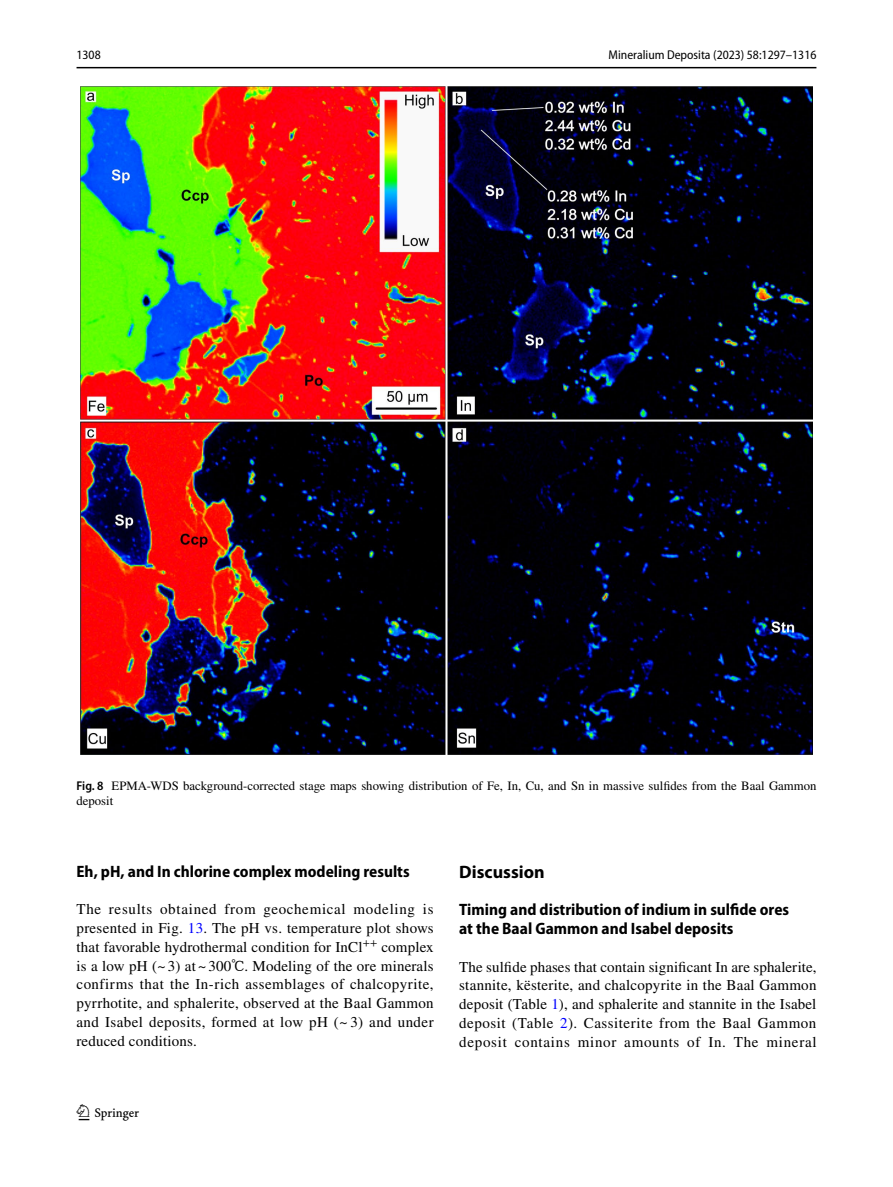
<style>
.page{position:relative;width:893px;height:1187px;background:#fff}
.page>*{position:absolute;margin:0;border:0;box-sizing:border-box;transform-origin:0 0}
.t1{font:22.5px "Springnew Regular 2";color:#000}
.t2{font:700 18px "Myriad Pro";color:#000}
.t3{font:700 semi-condensed 16.5px/18.8px "Myriad Pro";color:#000}
.t4{font:15px/18.8px "STIX";letter-spacing:.035em;color:#000;text-align:justify}
.t5{font:12.75px/15px "STIX";color:#000}
.t6{font:semi-condensed 12.75px "Myriad Pro";color:#000}
.s1{font-family:"Myriad Pro";font-weight:600;font-stretch:semi-condensed}
.s2{color:#00f}
.s3{font-family:"Code 2000"}
</style>
<div class="page">
<hr style="left:77px;top:67px;width:739px;height:1px;background:#000">
<img style="left:81px;top:87px;width:731px;height:667px">
<p class="t6" style="left:77px;top:48px;width:26px">1308</p>
<p class="t6" style="left:608px;top:48px;width:209px">Mineralium Deposita (2023) 58:1297–1316</p>
<p class="t5" style="left:77px;top:779px;width:741px"><span class="s1">Fig. 8</span> EPMA-WDS background-corrected stage maps showing distribution of Fe, In, Cu, and Sn in massive sulfides from the Baal Gammon deposit</p>
<p class="t3" style="left:77px;top:862px;width:335px">Eh, pH, and In chlorine complex modeling results</p>
<p class="t4" style="left:77px;top:900px;width:359px">The results obtained from geochemical modeling is presented in Fig. <span class="s2">13</span>. The pH vs. temperature plot shows that favorable hydrothermal condition for InCl<sup>++</sup> complex is a low pH (~ 3) at ~ 300<span class="s3">℃</span>. Modeling of the ore minerals confirms that the In-rich assemblages of chalcopyrite, pyrrhotite, and sphalerite, observed at the Baal Gammon and Isabel deposits, formed at low pH (~ 3) and under reduced conditions.</p>
<h1 class="t1" style="left:79px;top:1104px;width:62px">1 3</h1>
<p class="t2" style="left:459px;top:860px;width:87px">Discussion</p>
<p class="t3" style="left:459px;top:900px;width:331px">Timing and distribution of indium in sulfide ores at the Baal Gammon and Isabel deposits</p>
<p class="t4" style="left:459px;top:958px;width:359px">The sulfide phases that contain significant In are sphalerite, stannite, kësterite, and chalcopyrite in the Baal Gammon deposit (Table <span class="s2">1</span>), and sphalerite and stannite in the Isabel deposit (Table <span class="s2">2</span>). Cassiterite from the Baal Gammon deposit contains minor amounts of In. The mineral</p>
</div>
